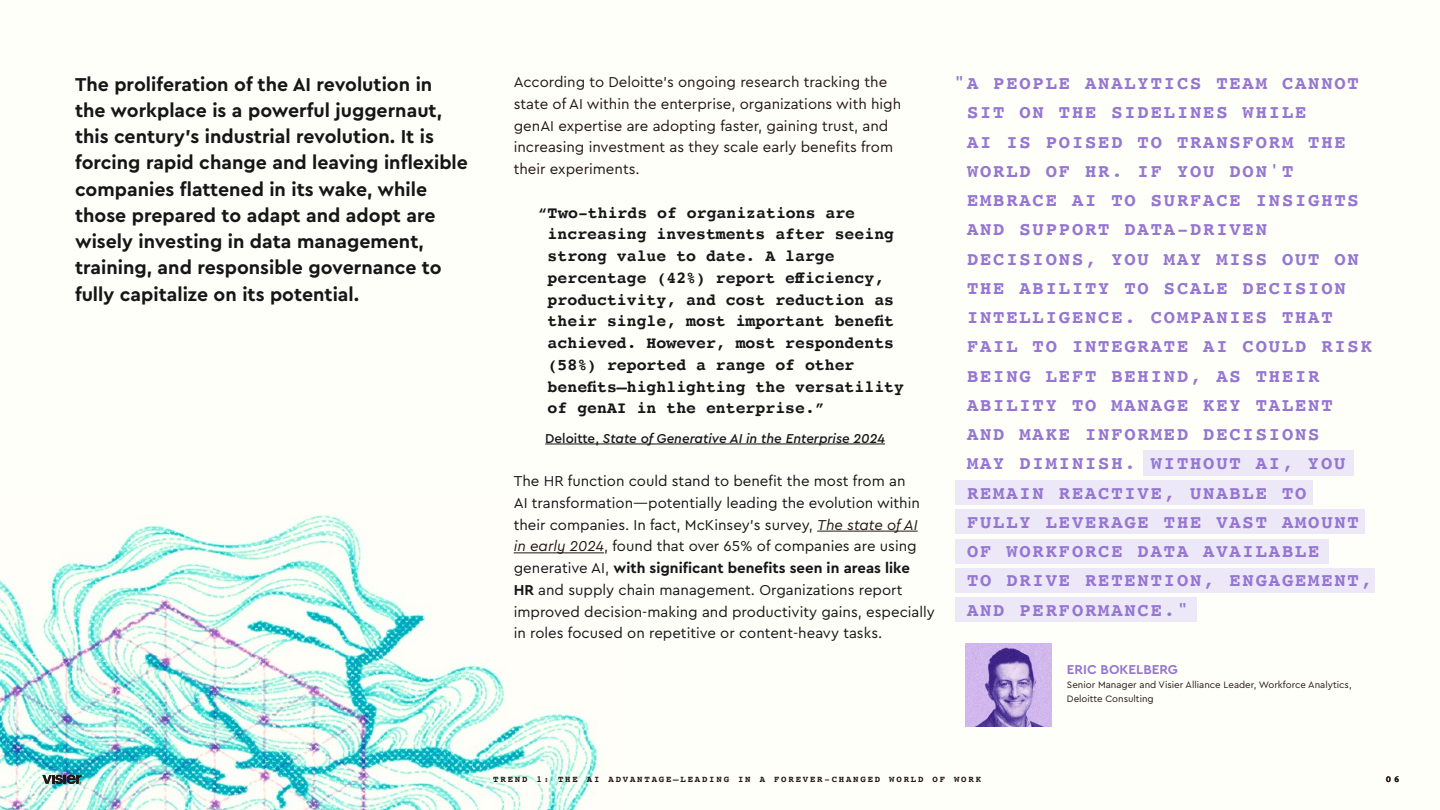
<style>
.page{position:relative;width:1440px;height:810px;background:#fffff9}
.page>*{position:absolute;margin:0;border:0;box-sizing:border-box;transform-origin:0 0}
.t1{font:700 19.5px/26.2px "Cera Pro";color:#161617}
.t2{font:700 18.75px/29.2px "Courier";letter-spacing:.1em;color:#9576d2}
.t3{font:700 16.5px/21.8px "Courier";color:#161617}
.t4{font:15px/21.8px "Cera Pro";color:#161617}
.t5{font:15px/21.8px "Cera Pro";color:#241714}
.t6{font:italic 500 13.5px "Cera Pro";color:#161617}
.t7{font:700 13.5px "Cera Pro";color:#9576d2}
.t8{font:9.75px/14.2px "Cera Pro";color:#241714}
.t9{font:700 9px "Courier";letter-spacing:.2em;color:#241714}
.s1{font-style:normal}
.s2{font-style:italic;color:#241714}
.s3{font-weight:700}
</style>
<div class="page">
<img style="left:0;top:515px;width:604px;height:295px">
<hr style="left:545px;top:443px;width:340px;height:1px;background:#161617">
<hr style="left:817px;top:531px;width:101px;height:1px;background:#241714">
<hr style="left:514px;top:552px;width:90px;height:1px;background:#241714">
<img style="left:965px;top:643px;width:87px;height:84px">
<div style="left:1143px;top:451px;width:211px;height:25px;background:#ede8f8"></div>
<div style="left:956px;top:480px;width:357px;height:25px;background:#ede8f8"></div>
<div style="left:956px;top:510px;width:409px;height:24px;background:#ede8f8"></div>
<div style="left:956px;top:539px;width:373px;height:25px;background:#ede8f8"></div>
<div style="left:956px;top:568px;width:419px;height:25px;background:#ede8f8"></div>
<div style="left:956px;top:597px;width:241px;height:25px;background:#ede8f8"></div>
<svg style="left:43px;top:775px;width:38px;height:9px"></svg>
<p class="t1" style="left:75px;top:70px;width:394px">The proliferation of the AI revolution in<br>the workplace is a powerful juggernaut, this century’s industrial revolution. It is forcing rapid change and leaving inflexible companies flattened in its wake, while those prepared to adapt and adopt are wisely investing in data management, training, and responsible governance to fully capitalize on its potential.</p>
<p class="t5" style="left:514px;top:71px;width:389px">According to Deloitte’s ongoing research tracking the state of AI within the enterprise, organizations with high genAI expertise are adopting faster, gaining trust, and increasing investment as they scale early benefits from their experiments.</p>
<p class="t3" style="left:548px;top:201px;width:358px;text-indent:-10px">“Two-thirds of organizations are increasing investments after seeing strong value to date. A large percentage (42%) report efficiency, productivity, and cost reduction as their single, most important benefit achieved. However, most respondents (58%) reported a range of other benefits—highlighting the versatility of genAI in the enterprise.”</p>
<p class="t6" style="left:545px;top:429px;width:341px"><span class="s1">Deloitte,</span> State of Generative AI in the Enterprise 2024</p>
<p class="t4" style="left:514px;top:470px;width:423px">The HR function could stand to benefit the most from an<br>AI transformation—potentially leading the evolution within their companies. In fact, McKinsey's survey, <span class="s2">The state of AI<br>in early 2024</span>, found that over 65% of companies are using generative AI, <span class="s3">with significant benefits seen in areas like<br>HR</span> and supply chain management. Organizations report improved decision-making and productivity gains, especially in roles focused on repetitive or content-heavy tasks.</p>
<p class="t2" style="left:967px;top:68px;width:407px;text-indent:-13px">"A PEOPLE ANALYTICS TEAM CANNOT<br>SIT ON THE SIDELINES WHILE<br>AI IS POISED TO TRANSFORM THE<br>WORLD OF HR. IF YOU DON'T<br>EMBRACE AI TO SURFACE INSIGHTS<br>AND SUPPORT DATA-DRIVEN<br>DECISIONS, YOU MAY MISS OUT ON<br>THE ABILITY TO SCALE DECISION<br>INTELLIGENCE. COMPANIES THAT<br>FAIL TO INTEGRATE AI COULD RISK<br>BEING LEFT BEHIND, AS THEIR<br>ABILITY TO MANAGE KEY TALENT<br>AND MAKE INFORMED DECISIONS<br>MAY DIMINISH. WITHOUT AI, YOU<br>REMAIN REACTIVE, UNABLE TO<br>FULLY LEVERAGE THE VAST AMOUNT<br>OF WORKFORCE DATA AVAILABLE<br>TO DRIVE RETENTION, ENGAGEMENT,<br>AND PERFORMANCE."</p>
<p class="t7" style="left:1067px;top:660px;width:113px">ERIC BOKELBERG</p>
<p class="t8" style="left:1067px;top:677px;width:286px">Senior Manager and Visier Alliance Leader, Workforce Analytics,<br>Deloitte Consulting</p>
<p class="t9" style="left:493px;top:772px;width:489px">TREND 1: THE AI ADVANTAGE—LEADING IN A FOREVER-CHANGED WORLD OF WORK</p>
<p class="t9" style="left:1386px;top:772px;width:15px">0 6</p>
</div>
